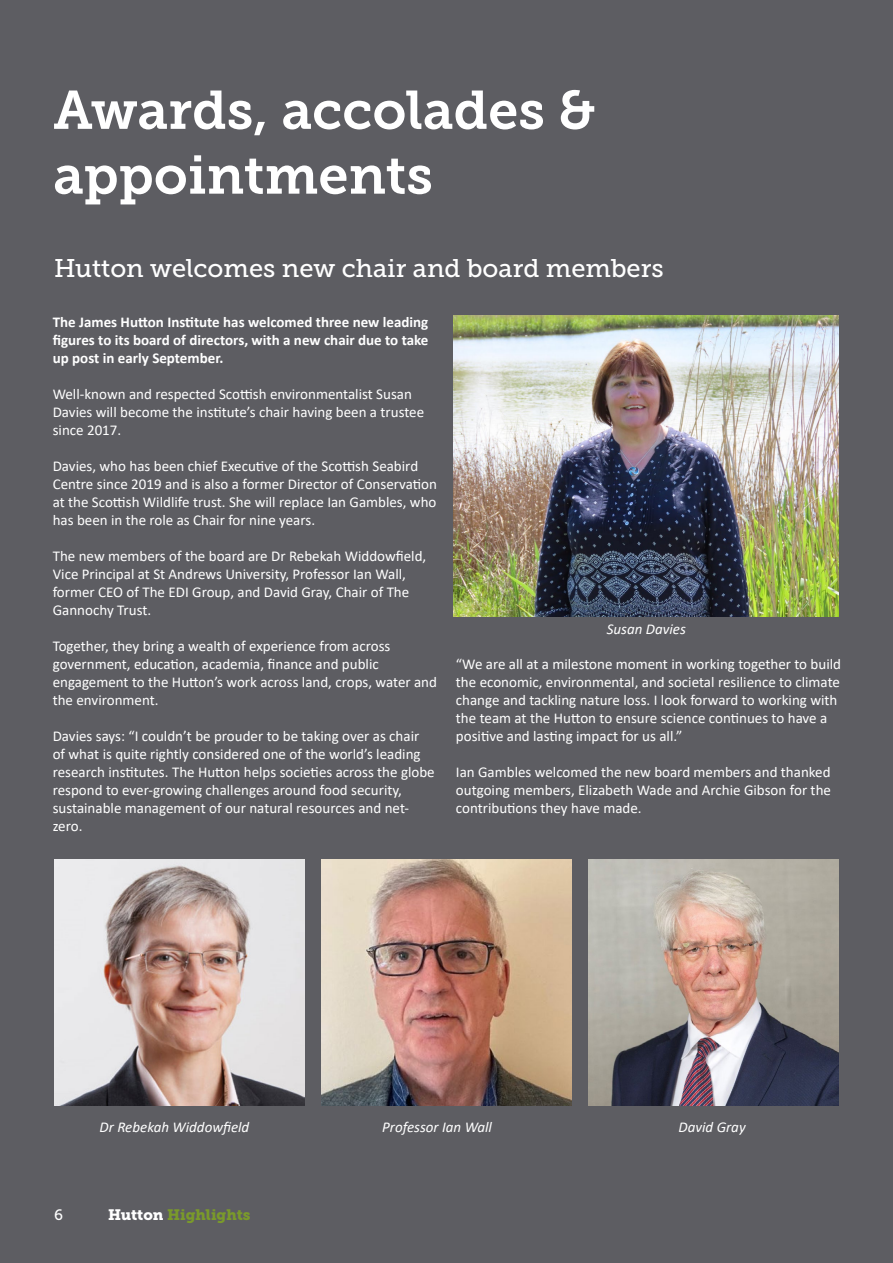
<style>
.page{position:relative;width:893px;height:1263px;background:#5d5d62}
.page>*{position:absolute;margin:0;border:0;box-sizing:border-box;transform-origin:0 0}
.t1{font:54px/64.8px "Museo Slab 700";color:#fff}
.t2{font:25.5px "Museo Slab 500";color:#fff}
.t3{font:15px/18px "Calibri";color:#fff}
.t4{font:700 15px/18px "Calibri";color:#fff;text-align:justify}
.t5{font:italic 15px "Calibri";color:#fff}
.t6{font:15px "Museo Slab 900";color:#7a9a2b}
.t7{font:15px "Museo Slab 500";color:#fff}
.s1{color:#fff}
</style>
<div class="page">
<img style="left:54px;top:859px;width:250px;height:247px">
<img style="left:321px;top:859px;width:250px;height:247px">
<img style="left:589px;top:859px;width:250px;height:247px">
<img style="left:454px;top:316px;width:385px;height:301px">
<p class="t1" style="left:53px;top:78px;width:543px">Awards, accolades &amp; appointments</p>
<p class="t2" style="left:54px;top:253px;width:611px">Hutton welcomes new chair and board members</p>
<p class="t4" style="left:53px;top:313px;width:377px">The James Hutton Institute has welcomed three new leading figures to its board of directors, with a new chair due to take up post in early September.</p>
<p class="t3" style="left:53px;top:385px;width:373px">Well-known and respected Scottish environmentalist Susan<br>Davies will become the institute’s chair having been a trustee since 2017.</p>
<p class="t3" style="left:53px;top:457px;width:386px">Davies, who has been chief Executive of the Scottish Seabird Centre since 2019 and is also a former Director of Conservation at the Scottish Wildlife trust. She will replace Ian Gambles, who has been in the role as Chair for nine years.</p>
<p class="t3" style="left:53px;top:547px;width:375px">The new members of the board are Dr Rebekah Widdowfield, Vice Principal at St Andrews University, Professor Ian Wall, former CEO of The EDI Group, and David Gray, Chair of The Gannochy Trust.</p>
<p class="t3" style="left:53px;top:637px;width:386px">Together, they bring a wealth of experience from across government, education, academia, finance and public engagement to the Hutton’s work across land, crops, water and the environment.</p>
<p class="t3" style="left:53px;top:727px;width:384px">Davies says: “I couldn’t be prouder to be taking over as chair of what is quite rightly considered one of the world’s leading research institutes. The Hutton helps societies across the globe respond to ever-growing challenges around food security, sustainable management of our natural resources and net&shy;zero.</p>
<p class="t5" style="left:607px;top:618px;width:81px">Susan Davies</p>
<p class="t3" style="left:456px;top:655px;width:387px">“We are all at a milestone moment in working together to build the economic, environmental, and societal resilience to climate change and tackling nature loss. I look forward to working with the team at the Hutton to ensure science continues to have a positive and lasting impact for us all.”</p>
<p class="t3" style="left:456px;top:763px;width:377px;text-align:justify">Ian Gambles welcomed the new board members and thanked outgoing members, Elizabeth Wade and Archie Gibson for the contributions they have made.</p>
<p class="t5" style="left:100px;top:1116px;width:151px">Dr Rebekah Widdowfield</p>
<p class="t5" style="left:382px;top:1116px;width:111px">Professor Ian Wall</p>
<p class="t5" style="left:678px;top:1116px;width:69px">David Gray</p>
<p class="t7" style="left:54px;top:1207px;width:10px">6</p>
<p class="t6" style="left:108px;top:1206px;width:144px"><span class="s1">Hutton</span> Highlights</p>
</div>
